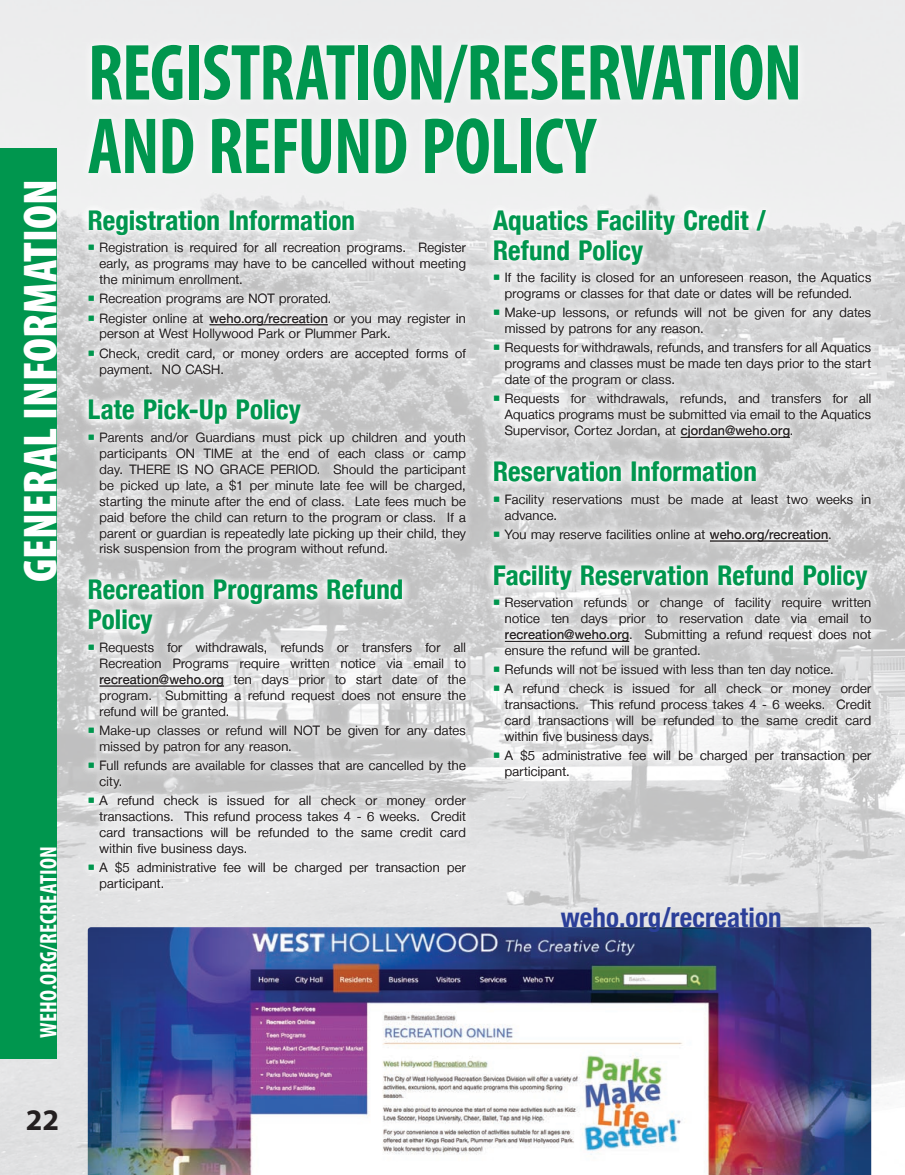
<style>
.page{position:relative;width:905px;height:1175px;background:#fff}
.page>*{position:absolute;margin:0;border:0;box-sizing:border-box;transform-origin:0 0}
.t1{font:700 condensed 80.25px/73.5px "Myriad Pro";letter-spacing:-.015em;color:#00964e;scale:.93 1}
.t2{font:900 condensed 48px "Myriad Pro";letter-spacing:-.005em;color:#fff}
.t3{font:700 30px "Myriad Pro";color:#231f20}
.t4{font:700 condensed 27px/30px "Helvetica Neue";letter-spacing:.005em;color:#00964e}
.t5{font:700 condensed 27px "Helvetica Neue";letter-spacing:.005em;color:#2b3f99}
.t6{font:700 condensed 24px "Myriad Pro";letter-spacing:.01em;color:#fff;scale:.95 1}
.t7{font:300 12.9px/15.9px "Helvetica Neue";letter-spacing:.02em;color:#231f20;text-align:justify}
.s1{color:#00964e}
.s2{font-weight:400}
</style>
<div class="page">
<img style="left:0;top:0;width:904px;height:1174px">
<div style="left:0;top:148px;width:57px;height:911px;background:#00964e"></div>
<div style="left:78px;top:35px;width:728px;height:148px;background:#f3f3f3"></div>
<div style="left:81px;top:202px;width:392px;height:695px;background:#fff;opacity:.75"></div>
<hr style="left:209px;top:324px;width:119px;height:1px;background:#231f20">
<hr style="left:100px;top:685px;width:124px;height:1px;background:#231f20">
<div style="left:484px;top:202px;width:393px;height:584px;background:#fff;opacity:.75"></div>
<hr style="left:680px;top:437px;width:110px;height:1px;background:#231f20">
<hr style="left:710px;top:540px;width:118px;height:1px;background:#231f20">
<hr style="left:505px;top:641px;width:124px;height:1px;background:#231f20">
<img style="left:88px;top:927px;width:783px;height:247px">
<h2 class="t2" style="left:14px;top:582px;width:404px;rotate:-90deg">GENERAL INFORMATION</h2>
<h3 class="t6" style="left:34px;top:1037px;width:203px;rotate:-90deg">WEHO.ORG/RECREATION</h3>
<h3 class="t3" style="left:26px;top:1100px;width:35px">22</h3>
<h1 class="t1" style="left:88px;top:34px;width:769px">REGISTRATION/RESERVATION<br>AND REFUND POLICY</h1>
<h3 class="t4" style="left:88px;top:205px;width:269px">Registration Information</h3>
<p class="t7" style="left:100px;top:239px;width:368px;text-indent:-12px"><span class="s1">○</span> Registration is required for all recreation programs. Register early, as programs may have to be cancelled without meeting the minimum enrollment.</p>
<p class="t7" style="left:88px;top:290px;width:245px"><span class="s1">○</span> Recreation programs are NOT prorated.</p>
<p class="t7" style="left:100px;top:310px;width:368px;text-indent:-12px"><span class="s1">○</span> Register online at <span class="s2">weho.org/recreation</span> or you may register in person at West Hollywood Park or Plummer Park.</p>
<p class="t7" style="left:100px;top:345px;width:368px;text-indent:-12px"><span class="s1">○</span> Check, credit card, or money orders are accepted forms of payment. NO CASH.</p>
<h3 class="t4" style="left:88px;top:394px;width:214px">Late Pick-Up Policy</h3>
<p class="t7" style="left:100px;top:429px;width:368px;text-indent:-12px"><span class="s1">○</span> Parents and/or Guardians must pick up children and youth participants ON TIME at the end of each class or camp day. THERE IS NO GRACE PERIOD. Should the participant be picked up late, a $1 per minute late fee will be charged, starting the minute after the end of class. Late fees much be paid before the child can return to the program or class. If a parent or guardian is repeatedly late picking up their child, they risk suspension from the program without refund.</p>
<h3 class="t4" style="left:88px;top:574px;width:317px">Recreation Programs Refund<br>Policy</h3>
<p class="t7" style="left:100px;top:639px;width:368px;text-indent:-12px"><span class="s1">○</span> Requests for withdrawals, refunds or transfers for all Recreation Programs require written notice via email to <span class="s2">recreation@weho.org</span> ten days prior to start date of the program. Submitting a refund request does not ensure the refund will be granted.</p>
<p class="t7" style="left:100px;top:722px;width:368px;text-indent:-12px"><span class="s1">○</span> Make-up classes or refund will NOT be given for any dates missed by patron for any reason.</p>
<p class="t7" style="left:100px;top:757px;width:368px;text-indent:-12px"><span class="s1">○</span> Full refunds are available for classes that are cancelled by the city.</p>
<p class="t7" style="left:100px;top:792px;width:368px;text-indent:-12px"><span class="s1">○</span> A refund check is issued for all check or money order transactions. This refund process takes 4 - 6 weeks. Credit card transactions will be refunded to the same credit card within five business days.</p>
<p class="t7" style="left:100px;top:859px;width:368px;text-indent:-12px"><span class="s1">○</span> A $5 administrative fee will be charged per transaction per participant.</p>
<h3 class="t4" style="left:493px;top:204px;width:274px">Aquatics Facility Credit /<br>Refund Policy</h3>
<p class="t7" style="left:493px;top:269px;width:379px;text-align:center"><span class="s1">○</span> If the facility is closed for an unforeseen reason, the Aquatics programs or classes for that date or dates will be refunded.</p>
<p class="t7" style="left:505px;top:304px;width:368px;text-indent:-12px"><span class="s1">○</span> Make-up lessons, or refunds will not be given for any dates missed by patrons for any reason.</p>
<p class="t7" style="left:505px;top:339px;width:368px;text-indent:-12px"><span class="s1">○</span> Requests for withdrawals, refunds, and transfers for all Aquatics programs and classes must be made ten days prior to the start date of the program or class.</p>
<p class="t7" style="left:505px;top:390px;width:368px;text-indent:-12px"><span class="s1">○</span> Requests for withdrawals, refunds, and transfers for all Aquatics programs must be submitted via email to the Aquatics Supervisor, Cortez Jordan, at <span class="s2">cjordan@weho.org</span>.</p>
<h3 class="t4" style="left:493px;top:456px;width:265px">Reservation Information</h3>
<p class="t7" style="left:505px;top:491px;width:368px;text-indent:-12px"><span class="s1">○</span> Facility reservations must be made at least two weeks in advance.</p>
<p class="t7" style="left:493px;top:526px;width:340px"><span class="s1">○</span> You may reserve facilities online at <span class="s2">weho.org/recreation</span>.</p>
<h3 class="t4" style="left:493px;top:559px;width:376px">Facility Reservation Refund Policy</h3>
<p class="t7" style="left:505px;top:594px;width:368px;text-indent:-12px"><span class="s1">○</span> Reservation refunds or change of facility require written notice ten days prior to reservation date via email to <span class="s2">recreation@weho.org</span>. Submitting a refund request does not ensure the refund will be granted.</p>
<p class="t7" style="left:493px;top:661px;width:342px"><span class="s1">○</span> Refunds will not be issued with less than ten day notice.</p>
<p class="t7" style="left:505px;top:680px;width:368px;text-indent:-12px"><span class="s1">○</span> A refund check is issued for all check or money order transactions. This refund process takes 4 - 6 weeks. Credit card transactions will be refunded to the same credit card within five business days.</p>
<p class="t7" style="left:505px;top:747px;width:368px;text-indent:-12px"><span class="s1">○</span> A $5 administrative fee will be charged per transaction per participant.</p>
<h3 class="t5" style="left:561px;top:901px;width:222px">weho.org/recreation</h3>
</div>
